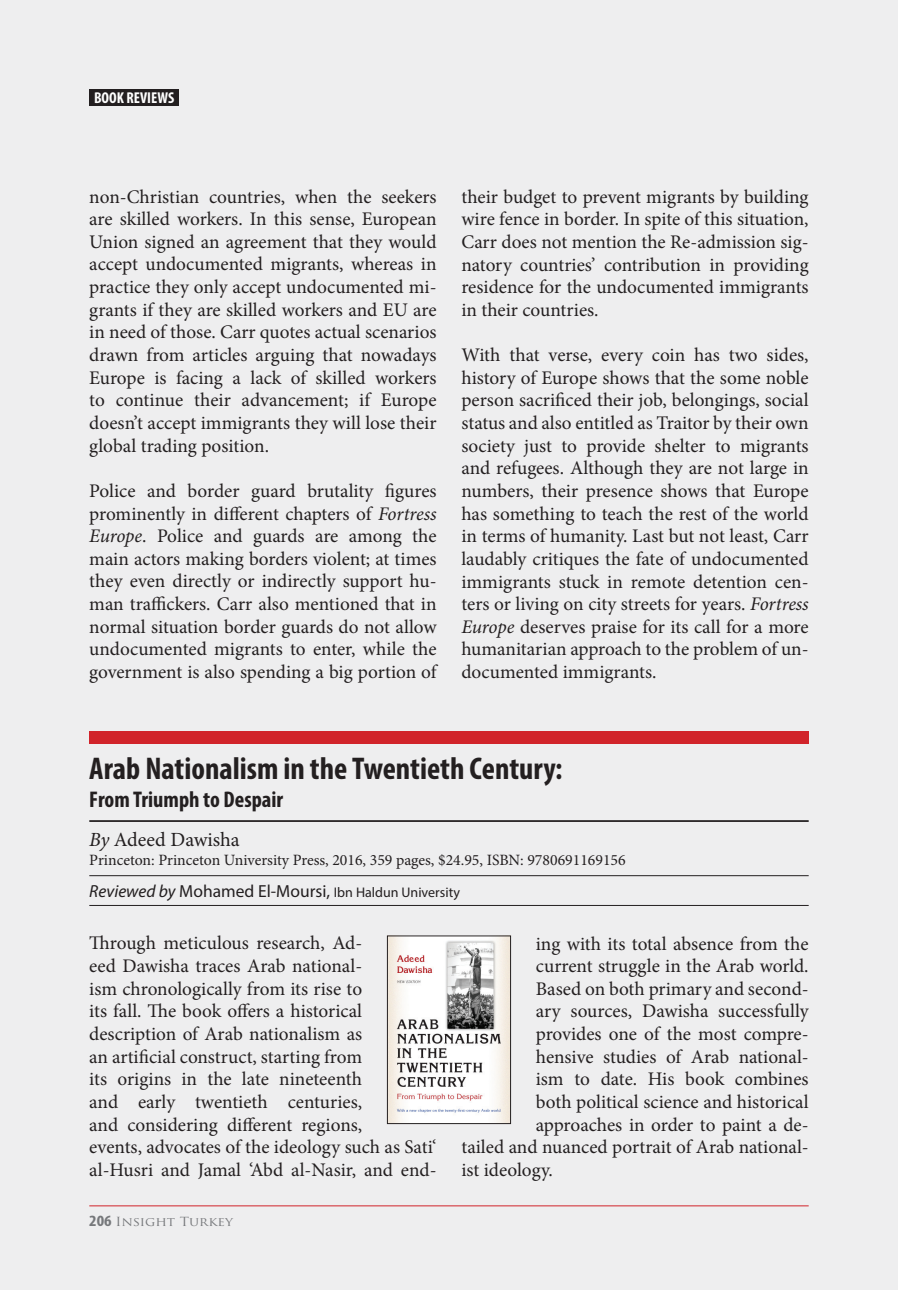
<style>
.page{position:relative;width:898px;height:1290px;background:#eeeeef}
.page>*{position:absolute;margin:0;border:0;box-sizing:border-box;transform-origin:0 0}
.t1{font:700 condensed 31.5px "Myriad Pro";color:#231f20}
.t2{font:700 condensed 22.75px "Myriad Pro";color:#231f20}
.t3{font:20.12px "Minion Pro";color:#231f20}
.t4{font:19.25px/22.6px "Minion Pro";color:#231f20;text-align:justify}
.t5{font:15.75px "Minion Pro";color:#231f20}
.t6{font:700 condensed 15.75px "Myriad Pro";color:#fff}
.t7{font:14px "Myriad Pro";color:#231f20}
.t8{font:12.25px "Trajan Pro";color:#76787b;scale:1.11 1}
.s1{font-style:italic}
.s2{font-style:italic;font-size:17.5px}
.s3{font-size:17.5px}
.s4{font-family:"Myriad Pro";font-weight:700;font-stretch:condensed;font-size:15.75px}
</style>
<div class="page">
<div style="left:89px;top:89px;width:90px;height:17px;background:#231f20"></div>
<hr style="left:89px;top:1205px;width:720px;height:1px;background:#d1232a">
<hr style="left:89px;top:875px;width:720px;height:1px;background:#231f20">
<hr style="left:89px;top:905px;width:720px;height:1px;background:#231f20">
<hr style="left:89px;top:820px;width:720px;height:2px;background:#231f20">
<div style="left:89px;top:732px;width:720px;height:12px;background:#d1232a"></div>
<img style="left:389px;top:937px;width:120px;height:185px">
<div style="left:387px;top:935px;width:124px;height:189px;border:1px solid #231f20"></div>
<p class="t6" style="left:94px;top:88px;width:82px">BOOK REVIEWS</p>
<p class="t4" style="left:89px;top:185px;width:349px">non-Christian countries, when the seekers are skilled workers. In this sense, European Union signed an agreement that they would accept undocumented migrants, whereas in practice they only accept undocumented mi&shy;grants if they are skilled workers and EU are in need of those. Carr quotes actual scenarios drawn from articles arguing that nowadays Europe is facing a lack of skilled workers to continue their advancement; if Europe doesn’t accept immigrants they will lose their global trading position.</p>
<p class="t4" style="left:89px;top:479px;width:349px">Police and border guard brutality figures prominently in different chapters of <span class="s1">Fortress Europe</span>. Police and guards are among the main actors making borders violent; at times they even directly or indirectly support hu&shy;man traffickers. Carr also mentioned that in normal situation border guards do not allow undocumented migrants to enter, while the government is also spending a big portion of</p>
<p class="t4" style="left:461px;top:185px;width:349px">their budget to prevent migrants by building wire fence in border. In spite of this situation, Carr does not mention the Re-admission sig&shy;natory countries’ contribution in providing residence for the undocumented immigrants in their countries.</p>
<p class="t4" style="left:461px;top:344px;width:349px">With that verse, every coin has two sides, history of Europe shows that the some noble person sacrificed their job, belongings, social status and also entitled as Traitor by their own society just to provide shelter to migrants and refugees. Although they are not large in numbers, their presence shows that Europe has something to teach the rest of the world in terms of humanity. Last but not least, Carr laudably critiques the fate of undocumented immigrants stuck in remote detention cen&shy;ters or living on city streets for years. <span class="s1">Fortress Europe</span> deserves praise for its call for a more humanitarian approach to the problem of un&shy;documented immigrants.</p>
<h1 class="t1" style="left:89px;top:749px;width:475px">Arab Nationalism in the Twentieth Century:</h1>
<p class="t2" style="left:89px;top:785px;width:195px">From Triumph to Despair</p>
<p class="t3" style="left:89px;top:826px;width:152px"><span class="s1">By</span> Adeed Dawisha</p>
<p class="t5" style="left:89px;top:849px;width:538px">Princeton: Princeton University Press, 2016, 359 pages, $24.95, ISBN: 9780691169156</p>
<p class="t7" style="left:89px;top:884px;width:372px"><span class="s2">Reviewed by</span> <span class="s3">Mohamed El-Moursi,</span> Ibn Haldun University</p>
<p class="t4" style="left:89px;top:932px;width:349px;text-align:left">Through meticulous research, Ad-<br>eed Dawisha traces Arab national-<br>ism chronologically from its rise to<br>its fall. The book offers a historical description of Arab nationalism as<br>an artificial construct, starting from<br>its origins in the late nineteenth<br>and early twentieth centuries,<br>and considering different regions,<br>events, advocates of the ideology such as Sati‘ al-Husri and Jamal ‘Abd al-Nasir, and end-</p>
<p class="t4" style="left:536px;top:932px;width:274px">ing with its total absence from the</p>
<p class="t4" style="left:536px;top:955px;width:274px">current struggle in the Arab world.</p>
<p class="t4" style="left:536px;top:977px;width:274px">Based on both primary and second-</p>
<p class="t4" style="left:536px;top:1000px;width:274px">ary sources, Dawisha successfully</p>
<p class="t4" style="left:536px;top:1023px;width:274px">provides one of the most compre-</p>
<p class="t4" style="left:536px;top:1045px;width:274px">hensive studies of Arab national-</p>
<p class="t4" style="left:536px;top:1068px;width:274px">ism to date. His book combines</p>
<p class="t4" style="left:536px;top:1091px;width:274px">both political science and historical</p>
<p class="t4" style="left:536px;top:1113px;width:274px">approaches in order to paint a de-</p>
<p class="t4" style="left:461px;top:1136px;width:349px">tailed and nuanced portrait of Arab national-</p>
<p class="t4" style="left:461px;top:1158px;width:93px">ist ideology.</p>
<p class="t8" style="left:89px;top:1213px;width:131px"><span class="s4">206</span> Insight Turkey</p>
</div>
